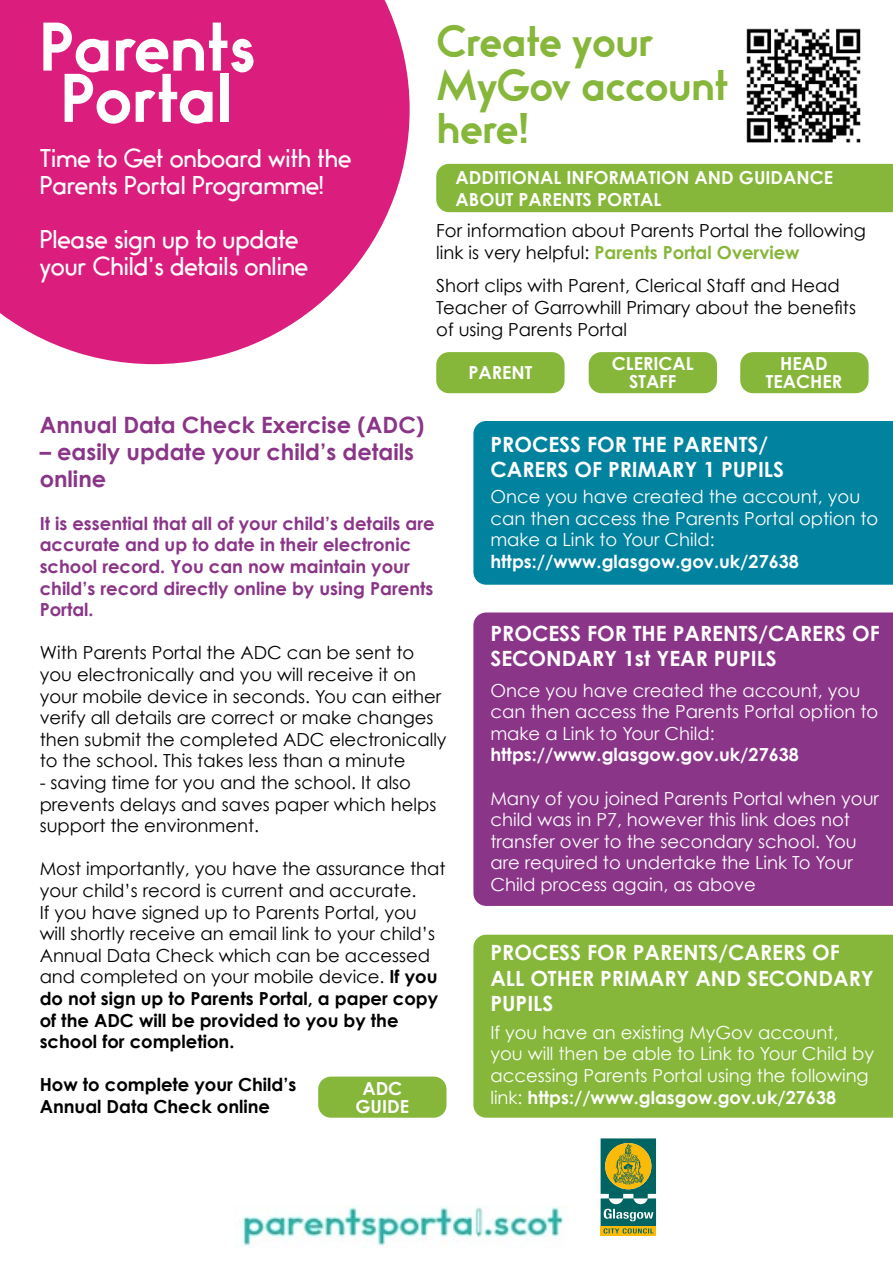
<style>
.page{position:relative;width:893px;height:1263px;background:#fff}
.page>*{position:absolute;margin:0;border:0;box-sizing:border-box;transform-origin:0 0}
.t1{font:700 60px "Bambino";color:#fff}
.t2{font:700 37.5px "Bambino";color:#86b63a}
.t3{font:22.5px/27px "Bambino";color:#fff}
.t4{font:700 22.5px/27px "Century Gothic";color:#8a3588}
.t5{font:700 21px/25.2px "Century Gothic";color:#fff}
.t6{font:18px/21.6px "Century Gothic";color:#000}
.t7{font:18px/21.6px "Century Gothic";color:#fff}
.t8{font:700 18px/21.6px "Century Gothic";color:#8a3588}
.t9{font:700 18px "Century Gothic";color:#fff}
.t10{font:700 18px "Century Gothic";color:#000}
.s1{font-weight:700;color:#86b63a}
.s2{font-weight:700}
</style>
<div class="page">
<img style="left:746px;top:28px;width:115px;height:115px">
<svg style="left:0;top:0;width:410px;height:364px;background:#df388c"></svg>
<svg style="left:600px;top:1138px;width:57px;height:98px"></svg>
<svg style="left:601px;top:1233px;width:55px;height:3px"></svg>
<svg style="left:601px;top:1138px;width:55px;height:95px;background:#678d53"></svg>
<img style="left:242px;top:1205px;width:324px;height:42px">
<div style="left:473px;top:421px;width:420px;height:164px;background:#01829e"></div>
<svg style="left:473px;top:612px;width:420px;height:294px;background:#8e3c8c"></svg>
<div style="left:473px;top:935px;width:420px;height:183px;background:#86b63a"></div>
<div style="left:436px;top:164px;width:457px;height:48px;background:#86b63a"></div>
<div style="left:436px;top:352px;width:129px;height:41px;background:#86b63a;border-radius:13px"></div>
<div style="left:318px;top:1076px;width:128px;height:42px;background:#86b63a;border-radius:13px"></div>
<div style="left:589px;top:352px;width:128px;height:41px;background:#86b63a;border-radius:13px"></div>
<div style="left:740px;top:352px;width:129px;height:41px;background:#86b63a;border-radius:13px"></div>
<p class="t1" style="left:40px;top:15px;width:217px">Parents</p>
<p class="t1" style="left:61px;top:66px;width:173px">Portal</p>
<p class="t3" style="left:40px;top:146px;width:313px">Time to Get onboard with the<br>Parents Portal Programme!</p>
<p class="t3" style="left:40px;top:227px;width:260px">Please sign up to update</p>
<p class="t3" style="left:40px;top:254px;width:270px">your Child’s details online</p>
<p class="t2" style="left:437px;top:21px;width:218px">Create your</p>
<p class="t2" style="left:437px;top:65px;width:293px">MyGov account</p>
<p class="t2" style="left:437px;top:108px;width:93px">here!</p>
<p class="t9" style="left:456px;top:166px;width:379px">ADDITIONAL INFORMATION AND GUIDANCE</p>
<p class="t9" style="left:456px;top:188px;width:207px">ABOUT PARENTS PORTAL</p>
<p class="t6" style="left:436px;top:220px;width:431px">For information about Parents Portal the following link is very helpful: <span class="s1">Parents Portal Overview</span></p>
<p class="t6" style="left:436px;top:275px;width:421px">Short clips with Parent, Clerical Staff and Head<br>Teacher of Garrowhill Primary about the benefits of using Parents Portal</p>
<p class="t9" style="left:468px;top:362px;width:66px">PARENT</p>
<p class="t9" style="left:612px;top:353px;width:84px">CLERICAL</p>
<p class="t9" style="left:629px;top:371px;width:49px">STAFF</p>
<p class="t9" style="left:780px;top:353px;width:49px">HEAD</p>
<p class="t9" style="left:766px;top:371px;width:78px">TEACHER</p>
<p class="t4" style="left:40px;top:410px;width:386px">Annual Data Check Exercise (ADC)</p>
<p class="t4" style="left:40px;top:437px;width:376px">– easily update your child’s details online</p>
<p class="t8" style="left:40px;top:512px;width:396px">It is essential that all of your child’s details are accurate and up to date in their electronic school record. You can now maintain your child’s record directly online by using Parents Portal.</p>
<p class="t6" style="left:40px;top:642px;width:408px">With Parents Portal the ADC can be sent to you electronically and you will receive it on your mobile device in seconds. You can either verify all details are correct or make changes then submit the completed ADC electronically to the school. This takes less than a minute</p>
<p class="t6" style="left:40px;top:771px;width:398px">- saving time for you and the school. It also prevents delays and saves paper which helps support the environment.</p>
<p class="t6" style="left:40px;top:858px;width:407px">Most importantly, you have the assurance that your child’s record is current and accurate.<br>If you have signed up to Parents Portal, you will shortly receive an email link to your child’s Annual Data Check which can be accessed and completed on your mobile device. <span class="s2">If you do not sign up to Parents Portal, a paper copy of the ADC will be provided to you by the school for completion.</span></p>
<p class="t10" style="left:40px;top:1073px;width:258px">How to complete your Child’s</p>
<p class="t10" style="left:40px;top:1095px;width:232px">Annual Data Check online</p>
<p class="t9" style="left:362px;top:1077px;width:41px">ADC</p>
<p class="t9" style="left:355px;top:1095px;width:55px">GUIDE</p>
<p class="t5" style="left:490px;top:431px;width:295px">PROCESS FOR THE PARENTS/<br>CARERS OF PRIMARY 1 PUPILS</p>
<p class="t7" style="left:490px;top:485px;width:389px">Once you have created the account, you can then access the Parents Portal option to make a Link to Your Child: <span class="s2">https://www.glasgow.gov.uk/27638</span></p>
<p class="t5" style="left:490px;top:620px;width:391px">PROCESS FOR THE PARENTS/CARERS OF<br>SECONDARY 1st YEAR PUPILS</p>
<p class="t7" style="left:490px;top:679px;width:389px">Once you have created the account, you can then access the Parents Portal option to make a Link to Your Child: <span class="s2">https://www.glasgow.gov.uk/27638</span></p>
<p class="t7" style="left:490px;top:787px;width:390px">Many of you joined Parents Portal when your child was in P7, however this link does not transfer over to the secondary school. You are required to undertake the Link To Your Child process again, as above</p>
<p class="t5" style="left:490px;top:940px;width:385px">PROCESS FOR PARENTS/CARERS OF<br>ALL OTHER PRIMARY AND SECONDARY<br>PUPILS</p>
<p class="t7" style="left:490px;top:1021px;width:385px">If you have an existing MyGov account, you will then be able to Link to Your Child by accessing Parents Portal using the following link: <span class="s2">https://www.glasgow.gov.uk/27638</span></p>
</div>
